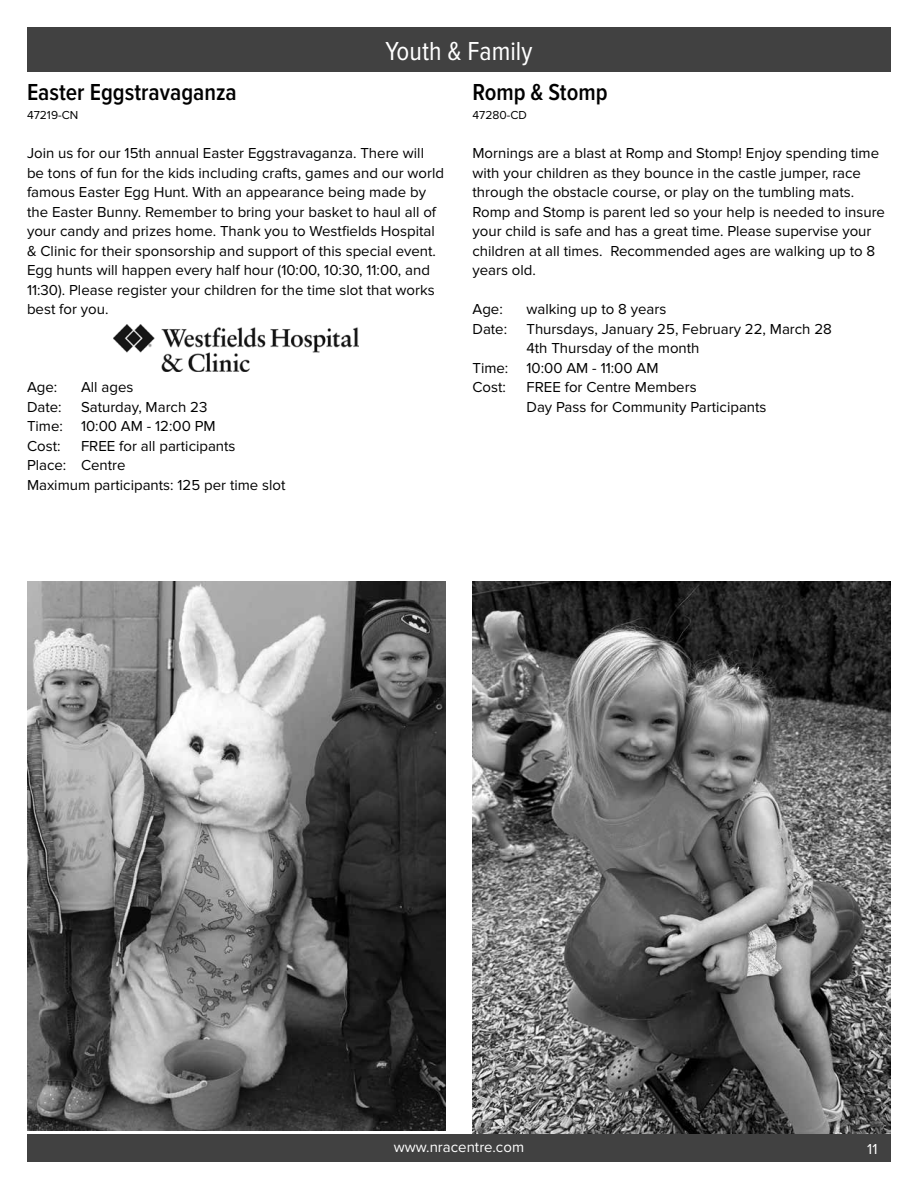
<style>
.page{position:relative;width:918px;height:1188px;background:#fff}
.page>*{position:absolute;margin:0;border:0;box-sizing:border-box;transform-origin:0 0}
.t1{font:27px "Proxima Nova Cond";color:#fff}
.t2{font:600 24px "Proxima Nova Cond";color:#000}
.t3{font:15px/19.5px "Proxima Nova";color:#000}
.t4{font:15px "Proxima Nova";color:#fff}
.t5{font:12px "Proxima Nova";color:#000}
</style>
<div class="page">
<div style="left:27px;top:1134px;width:864px;height:27px;background:#414141"></div>
<div style="left:27px;top:27px;width:864px;height:44px;background:#414141"></div>
<img style="left:27px;top:581px;width:419px;height:550px">
<img style="left:472px;top:581px;width:419px;height:553px">
<img style="left:114px;top:324px;width:245px;height:47px">
<h1 class="t1" style="left:386px;top:36px;width:148px">Youth &amp; Family</h1>
<h2 class="t2" style="left:27px;top:79px;width:211px">Easter Eggstravaganza</h2>
<p class="t5" style="left:27px;top:109px;width:53px">47219-CN</p>
<p class="t3" style="left:27px;top:144px;width:419px">Join us for our 15th annual Easter Eggstravaganza. There will be tons of fun for the kids including crafts, games and our world famous Easter Egg Hunt. With an appearance being made by the Easter Bunny. Remember to bring your basket to haul all of your candy and prizes home. Thank you to Westfields Hospital &amp; Clinic for their sponsorship and support of this special event.<br>Egg hunts will happen every half hour (10:00, 10:30, 11:00, and 11:30). Please register your children for the time slot that works best for you.</p>
<p class="t3" style="left:27px;top:378px;width:32px">Age:</p>
<p class="t3" style="left:81px;top:378px;width:54px">All ages</p>
<p class="t3" style="left:27px;top:397px;width:36px">Date:</p>
<p class="t3" style="left:27px;top:397px;width:190px;text-indent:54px">Saturday, March 23<br>Time: 10:00 AM - 12:00 PM<br>Cost:</p>
<p class="t3" style="left:27px;top:436px;width:260px;text-indent:54px">FREE for all participants<br>Place: Centre<br>Maximum participants: 125 per time slot</p>
<h2 class="t2" style="left:472px;top:79px;width:137px">Romp &amp; Stomp</h2>
<p class="t5" style="left:472px;top:109px;width:56px">47280-CD</p>
<p class="t3" style="left:472px;top:144px;width:414px">Mornings are a blast at Romp and Stomp! Enjoy spending time with your children as they bounce in the castle jumper, race through the obstacle course, or play on the tumbling mats.<br>Romp and Stomp is parent led so your help is needed to insure your child is safe and has a great time. Please supervise your children at all times. Recommended ages are walking up to 8 years old.</p>
<p class="t3" style="left:472px;top:300px;width:32px">Age:</p>
<p class="t3" style="left:526px;top:300px;width:141px">walking up to 8 years</p>
<p class="t3" style="left:472px;top:319px;width:36px">Date:</p>
<p class="t3" style="left:526px;top:319px;width:307px">Thursdays, January 25, February 22, March 28</p>
<p class="t3" style="left:526px;top:339px;width:175px">4th Thursday of the month</p>
<p class="t3" style="left:472px;top:358px;width:188px">Time: 10:00 AM - 11:00 AM</p>
<p class="t3" style="left:472px;top:378px;width:35px">Cost:</p>
<p class="t3" style="left:526px;top:378px;width:242px">FREE for Centre Members<br>Day Pass for Community Participants</p>
<p class="t4" style="left:394px;top:1139px;width:132px">www.nracentre.com</p>
<p class="t4" style="left:867px;top:1141px;width:12px">11</p>
</div>
